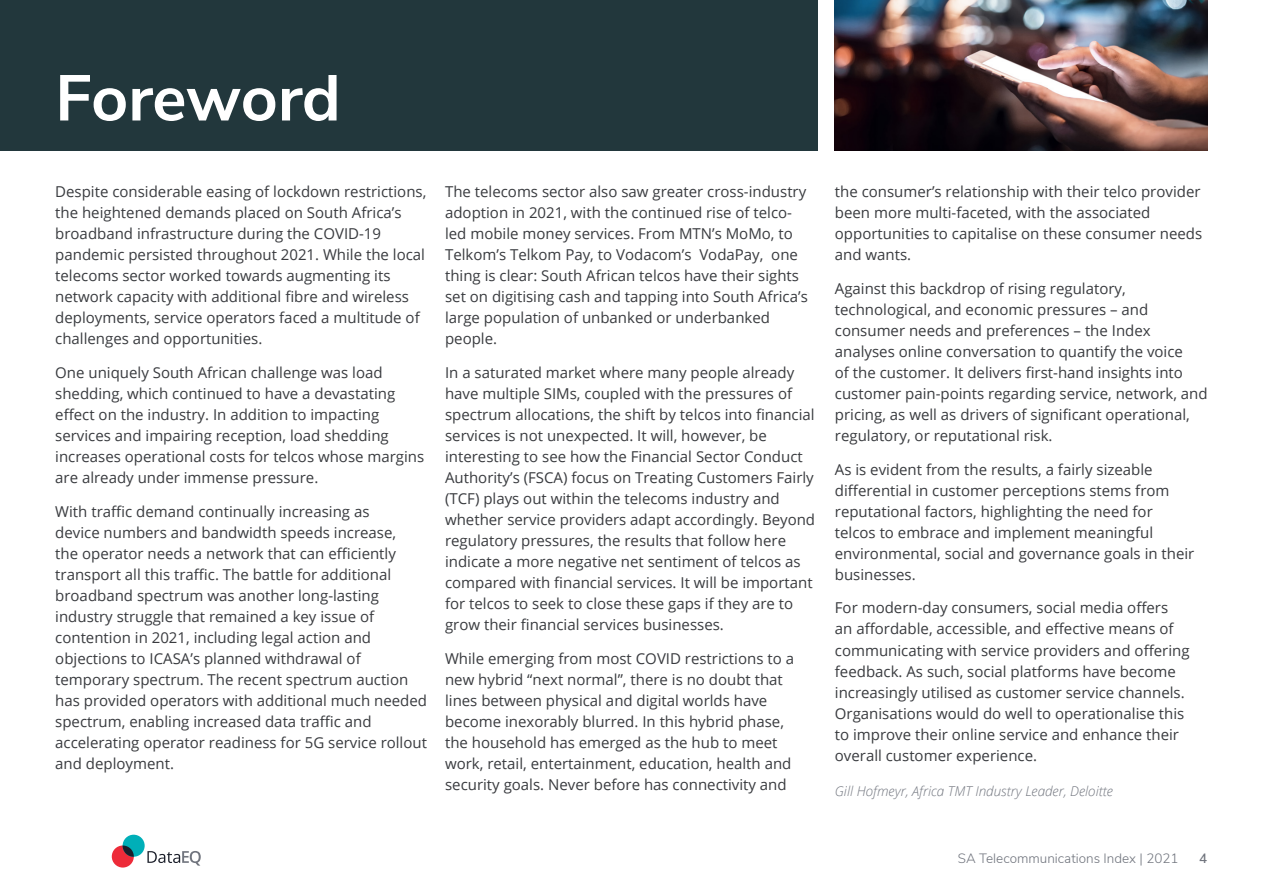
<style>
.page{position:relative;width:1263px;height:893px;background:#fff}
.page>*{position:absolute;margin:0;border:0;box-sizing:border-box;transform-origin:0 0}
.t1{font:700 64.5px "Nunito Sans";letter-spacing:-.01em;color:#fff}
.t2{font:15px/21px "Open Sans";color:#393b3f}
.t3{font:italic 300 13.5px "Open Sans";color:#71757e}
.t4{font:300 13.5px "Nunito Sans";color:#71757e}
.t5{font:600 13.5px "Nunito Sans";color:#71757e}
</style>
<div class="page">
<svg style="left:147px;top:851px;width:54px;height:15px"></svg>
<div style="left:112px;top:845px;width:22px;height:22px;background:#ed2b39;border-radius:50%"></div>
<div style="left:123px;top:835px;width:22px;height:22px;background:#00afb8;border-radius:50%"></div>
<svg style="left:123px;top:845px;width:11px;height:12px"></svg>
<div style="left:0;top:0;width:818px;height:150px;background:#22373c"></div>
<img style="left:835px;top:0;width:373px;height:150px">
<p class="t1" style="left:55px;top:51px;width:287px">Foreword</p>
<p class="t2" style="left:55px;top:181px;width:373px">Despite considerable easing of lockdown restrictions, the heightened demands placed on South Africa s’ broadband infrastructure during the COVID-19 pandemic persisted throughout 2021. While the local telecoms sector worked towards augmenting its network capacity with additional fibre and wireless deployments, service operators faced a multitude of challenges and opportunities.</p>
<p class="t2" style="left:55px;top:362px;width:371px">One uniquely South African challenge was load shedding, which continued to have a devastating effect on the industry In. addition to impacting services and impairing reception, load shedding increases operational costs for telcos whose margins are already under immense pressure.</p>
<p class="t2" style="left:55px;top:500px;width:373px">With traffic demand continually increasing as<br>device numbers and bandwidth speeds increase,<br>the operator needs a network that can efficiently transport all this traffic. The battle for additional broadband spectrum was another long-lasting industry struggle that remained a key issue of contention in 2021, including legal action and objections to ICASA s’ planned withdrawal of temporary spectrum. The recent spectrum auction has provided operators with additional much needed spectrum, enabling increased data traffic and accelerating operator readiness for G5 service rollout and deployment.</p>
<p class="t2" style="left:445px;top:181px;width:363px">The telecoms sector also saw greater cross-industry</p>
<p class="t2" style="left:445px;top:223px;width:349px">led mobile money services. From MTN s’ MoMo, to</p>
<p class="t2" style="left:445px;top:202px;width:348px">adoption in 2021, with the continued rise of telco-</p>
<p class="t2" style="left:771px;top:244px;width:28px">one</p>
<p class="t2" style="left:445px;top:244px;width:364px">Telkom s’ Telkom Pay, to Vodacom s’<br>thing is clear: South African telcos have their sights set on digitising cash and tapping into South Africa s’ large population of unbanked or underbanked people.</p>
<p class="t2" style="left:445px;top:362px;width:372px">In a saturated market where many people already have multiple SIMs, coupled with the pressures of spectrum allocations, the shift by telcos into financial services is not unexpected It. will, however, be interesting to see how the Financial Sector Conduct Authority s’ (FSCA) focus on Treating Customers Fairly (TCF) plays out within the telecoms industry and whether service providers adapt accordingly. Beyond regulatory pressures, the results that follow here indicate a more negative net sentiment of telcos as compared with financial services It. will be important for telcos to seek to close these gaps if they are to grow their financial services businesses.</p>
<p class="t2" style="left:445px;top:647px;width:350px">While emerging from most COVID restrictions to a new hybrid “next normal ,” there is no doubt that lines between physical and digital worlds have become inexorably blurred In. this hybrid phase, the household has emerged as the hub to meet work, retail, entertainment, education, health and security goals. Never before has connectivity and</p>
<p class="t2" style="left:699px;top:244px;width:66px">VodaPay,</p>
<p class="t2" style="left:835px;top:181px;width:369px">the consumer s’ relationship with their telco provider been more multi-faceted, with the associated opportunities to capitalise on these consumer needs and wants.</p>
<p class="t2" style="left:835px;top:278px;width:374px">Against this backdrop of rising regulatory, technological, and economic pressures – and consumer needs and preferences – the Index analyses online conversation to quantify the voice<br>of the customer It. delivers first-hand insights into customer pain-points regarding service, network, and pricing, as well as drivers of significant operational, regulatory, or reputational risk.</p>
<p class="t2" style="left:835px;top:458px;width:361px">As is evident from the results a, fairly sizeable differential in customer perceptions stems from reputational factors, highlighting the need for telcos to embrace and implement meaningful environmental, social and governance goals in their businesses.</p>
<p class="t2" style="left:835px;top:597px;width:356px">For modern-day consumers, social media offers<br>an affordable, accessible, and effective means of communicating with service providers and offering feedback. As such, social platforms have become increasingly utilised as customer service channels.<br>Organisations would do well to operationalise this to improve their online service and enhance their overall customer experience.</p>
<p class="t3" style="left:835px;top:781px;width:280px">Gill Hofmeyr, Africa TMT Industry Leader, Deloitte</p>
<p class="t4" style="left:958px;top:848px;width:222px">SA Telecommunications Index | 2021</p>
<p class="t5" style="left:1199px;top:848px;width:10px">4</p>
</div>
